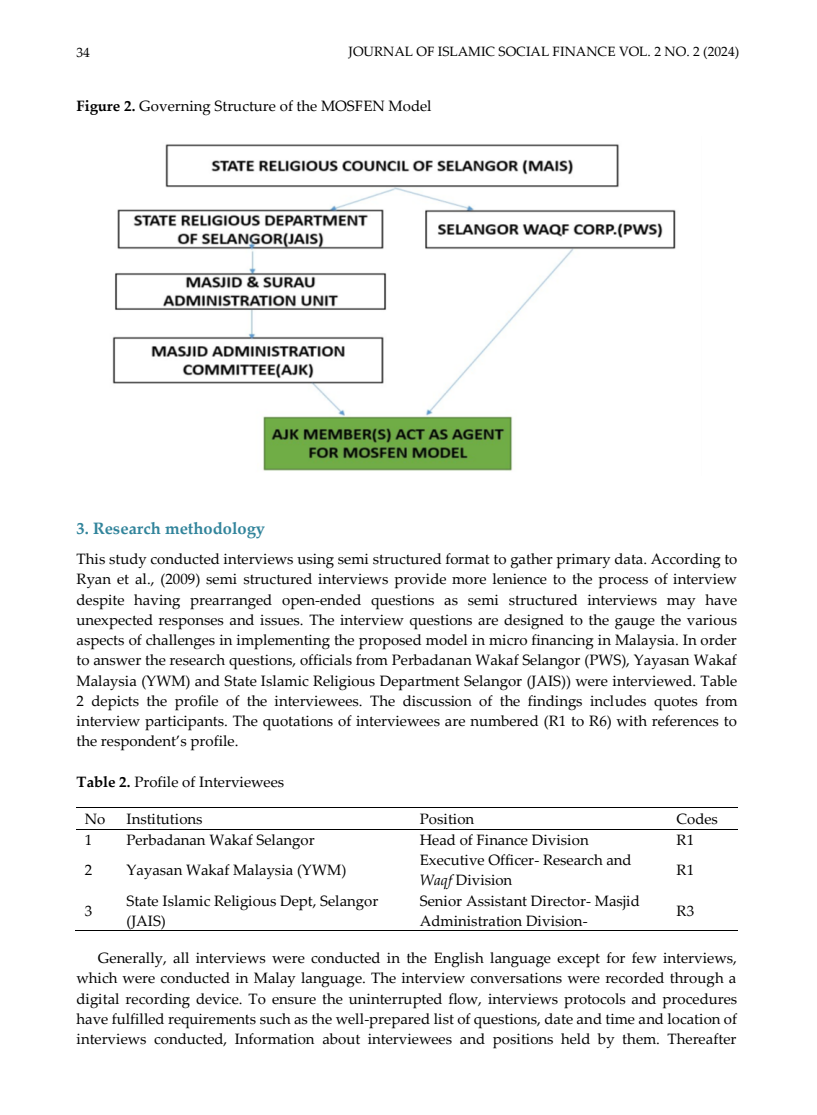
<style>
.page{position:relative;width:817px;height:1115px;background:#fff}
.page>*{position:absolute;margin:0;border:0;box-sizing:border-box;transform-origin:0 0}
.t1{font:700 16.5px "Palatino Linotype";color:#31849b}
.t2{font:15px/20.2px "Palatino Linotype";color:#000}
.t3{font:13.5px "Palatino Linotype";color:#000}
.s1{font-weight:700}
.s2{font-style:italic}
</style>
<div class="page">
<hr style="left:77px;top:807px;width:41px;height:1px;background:#000">
<hr style="left:119px;top:807px;width:293px;height:1px;background:#000">
<hr style="left:413px;top:807px;width:255px;height:1px;background:#000">
<hr style="left:669px;top:807px;width:69px;height:1px;background:#000">
<hr style="left:77px;top:828px;width:41px;height:1px;background:#000">
<hr style="left:119px;top:828px;width:293px;height:1px;background:#000">
<hr style="left:413px;top:828px;width:255px;height:1px;background:#000">
<hr style="left:669px;top:828px;width:69px;height:1px;background:#000">
<hr style="left:75px;top:930px;width:43px;height:1px;background:#000">
<hr style="left:118px;top:930px;width:294px;height:1px;background:#000">
<hr style="left:412px;top:930px;width:256px;height:1px;background:#000">
<hr style="left:668px;top:930px;width:70px;height:1px;background:#000">
<img style="left:112px;top:144px;width:564px;height:327px">
<p class="t3" style="left:77px;top:47px;width:15px">34</p>
<p class="t3" style="left:349px;top:46px;width:392px">JOURNAL OF ISLAMIC SOCIAL FINANCE VOL. 2 NO. 2 (2024)</p>
<p class="t2" style="left:77px;top:98px;width:356px"><span class="s1">Figure 2.</span> Governing Structure of the MOSFEN Model</p>
<p class="t1" style="left:77px;top:522px;width:190px">3. Research methodology</p>
<p class="t2" style="left:77px;top:550px;width:663px;text-align:justify">This study conducted interviews using semi structured format to gather primary data. According to Ryan et al., (2009) semi structured interviews provide more lenience to the process of interview despite having prearranged open-ended questions as semi structured interviews may have unexpected responses and issues. The interview questions are designed to the gauge the various aspects of challenges in implementing the proposed model in micro financing in Malaysia. In order to answer the research questions, officials from Perbadanan Wakaf Selangor (PWS), Yayasan Wakaf Malaysia (YWM) and State Islamic Religious Department Selangor (JAIS)) were interviewed. Table 2 depicts the profile of the interviewees. The discussion of the findings includes quotes from interview participants. The quotations of interviewees are numbered (R1 to R6) with references to the respondent’s profile.</p>
<p class="t2" style="left:77px;top:773px;width:209px"><span class="s1">Table 2.</span> Profile of Interviewees</p>
<p class="t2" style="left:85px;top:810px;width:22px">No</p>
<p class="t2" style="left:126px;top:810px;width:78px">Institutions</p>
<p class="t2" style="left:420px;top:810px;width:56px">Position</p>
<p class="t2" style="left:676px;top:810px;width:43px">Codes</p>
<p class="t2" style="left:85px;top:831px;width:9px">1</p>
<p class="t2" style="left:126px;top:831px;width:190px">Perbadanan Wakaf Selangor</p>
<p class="t2" style="left:420px;top:831px;width:170px">Head of Finance Division</p>
<p class="t2" style="left:676px;top:831px;width:19px">R1</p>
<p class="t2" style="left:85px;top:861px;width:9px">2</p>
<p class="t2" style="left:126px;top:861px;width:221px">Yayasan Wakaf Malaysia (YWM)</p>
<p class="t2" style="left:420px;top:852px;width:213px;line-height:19.8px">Executive Officer- Research and<br><span class="s2">Waqf</span> Division</p>
<p class="t2" style="left:676px;top:861px;width:19px">R1</p>
<p class="t2" style="left:85px;top:902px;width:9px">3</p>
<p class="t2" style="left:126px;top:892px;width:253px">State Islamic Religious Dept, Selangor (JAIS)</p>
<p class="t2" style="left:420px;top:892px;width:221px">Senior Assistant Director- Masjid<br>Administration Division-</p>
<p class="t2" style="left:676px;top:902px;width:19px">R3</p>
<p class="t2" style="left:77px;top:950px;width:662px;text-align:justify;text-indent:21px">Generally, all interviews were conducted in the English language except for few interviews, which were conducted in Malay language. The interview conversations were recorded through a digital recording device. To ensure the uninterrupted flow, interviews protocols and procedures have fulfilled requirements such as the well-prepared list of questions, date and time and location of interviews conducted, Information about interviewees and positions held by them. Thereafter</p>
</div>
